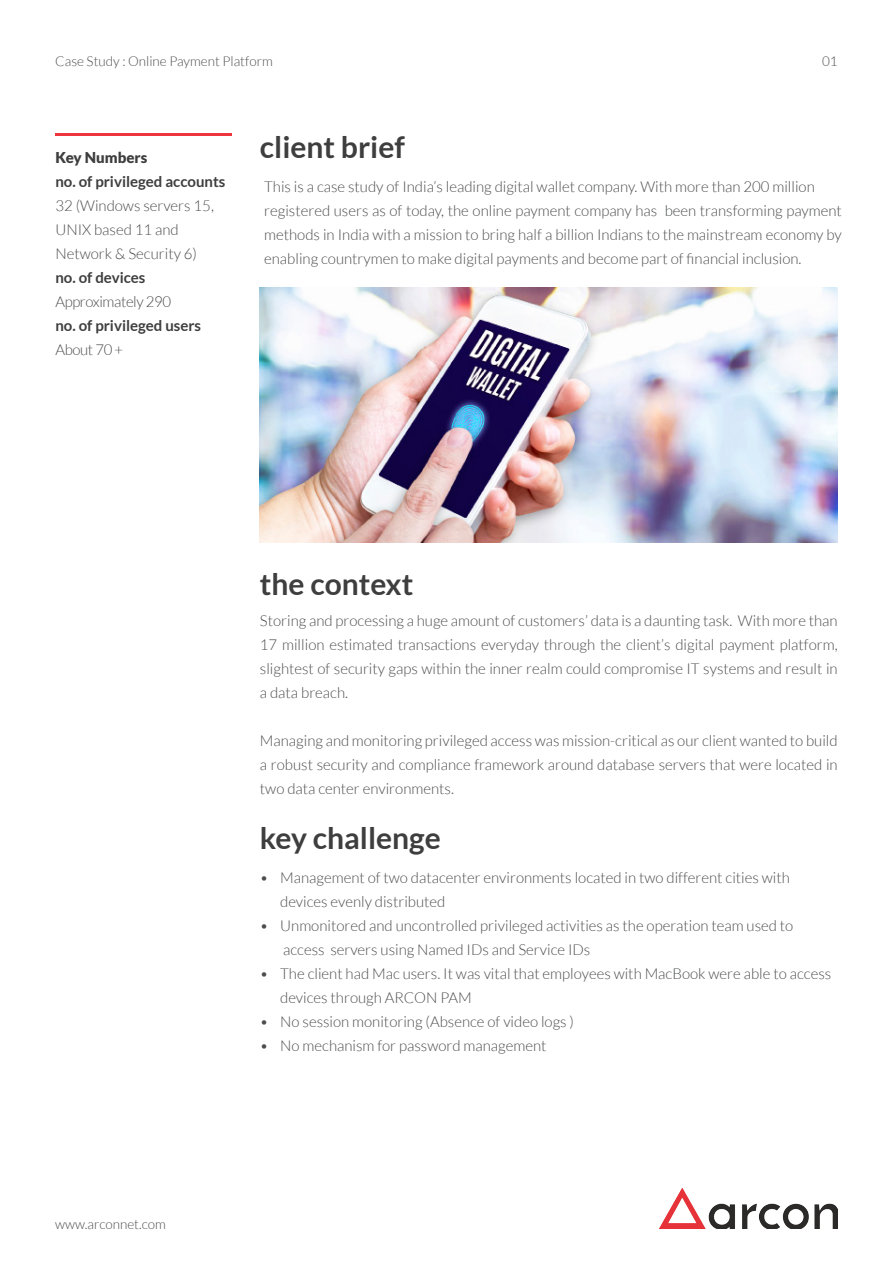
<style>
.page{position:relative;width:893px;height:1263px;background:#fff}
.page>*{position:absolute;margin:0;border:0;box-sizing:border-box;transform-origin:0 0}
.t1{font:700 30px "Lato";color:#3e3e3f}
.t2{font:300 15px/24px "Lato";color:#4b4c4d;text-align:justify}
.t3{font:700 15px "Lato";color:#3e3e3f}
.t4{font:300 15px "Lato";letter-spacing:-.025em;color:#4b4c4d}
.t5{font:900 15px "Lato";color:#3e3e3f}
.t6{font:300 13.5px "Lato";color:#4b4c4d}
</style>
<div class="page">
<img style="left:659px;top:1188px;width:179px;height:41px">
<img style="left:260px;top:288px;width:578px;height:255px">
<hr style="left:55px;top:134px;width:177px;height:2px;background:#ee343d">
<p class="t6" style="left:55px;top:54px;width:219px">Case Study : Online Payment Platform</p>
<p class="t6" style="left:822px;top:54px;width:17px">01</p>
<p class="t5" style="left:55px;top:148px;width:93px">Key Numbers</p>
<p class="t3" style="left:55px;top:172px;width:172px">no. of privileged accounts</p>
<p class="t2" style="left:55px;top:193px;width:160px">32 (Windows servers 15,<br>UNIX based 11 and</p>
<p class="t2" style="left:55px;top:241px;width:143px">Network &amp; Security 6)</p>
<p class="t3" style="left:55px;top:268px;width:92px">no. of devices</p>
<p class="t4" style="left:55px;top:293px;width:117px">Approximately 290</p>
<p class="t3" style="left:55px;top:316px;width:147px">no. of privileged users</p>
<p class="t2" style="left:55px;top:337px;width:69px">About 70 +</p>
<p class="t1" style="left:260px;top:130px;width:147px">client brief</p>
<p class="t2" style="left:264px;top:174px;width:552px">This is a case study of India’s leading digital wallet company. With more than 200 million</p>
<p class="t2" style="left:264px;top:198px;width:579px">registered users as of today, the online payment company has been transforming payment methods in India with a mission to bring half a billion Indians to the mainstream economy by enabling countrymen to make digital payments and become part of financial inclusion.</p>
<p class="t6" style="left:55px;top:1217px;width:112px">www.arconnet.com</p>
<p class="t1" style="left:260px;top:567px;width:155px">the context</p>
<p class="t2" style="left:260px;top:608px;width:579px">Storing and processing a huge amount of customers’ data is a daunting task. With more than 17 million estimated transactions everyday through the client’s digital payment platform, slightest of security gaps within the inner realm could compromise IT systems and result in a data breach.</p>
<p class="t2" style="left:260px;top:728px;width:579px">Managing and monitoring privileged access was mission-critical as our client wanted to build a robust security and compliance framework around database servers that were located in two data center environments.</p>
<p class="t1" style="left:260px;top:821px;width:182px">key challenge</p>
<p class="t2" style="left:260px;top:865px;width:531px">• Management of two datacenter environments located in two different cities with</p>
<p class="t2" style="left:280px;top:889px;width:167px">devices evenly distributed</p>
<p class="t2" style="left:260px;top:913px;width:535px">• Unmonitored and uncontrolled privileged activities as the operation team used to</p>
<p class="t2" style="left:283px;top:937px;width:309px">access servers using Named IDs and Service IDs</p>
<p class="t2" style="left:280px;top:961px;width:552px;text-indent:-20px">• The client had Mac users. It was vital that employees with MacBook were able to access devices through ARCON PAM</p>
<p class="t2" style="left:260px;top:1009px;width:316px">• No session monitoring (Absence of video logs )</p>
<p class="t2" style="left:260px;top:1033px;width:288px">• No mechanism for password management</p>
</div>
